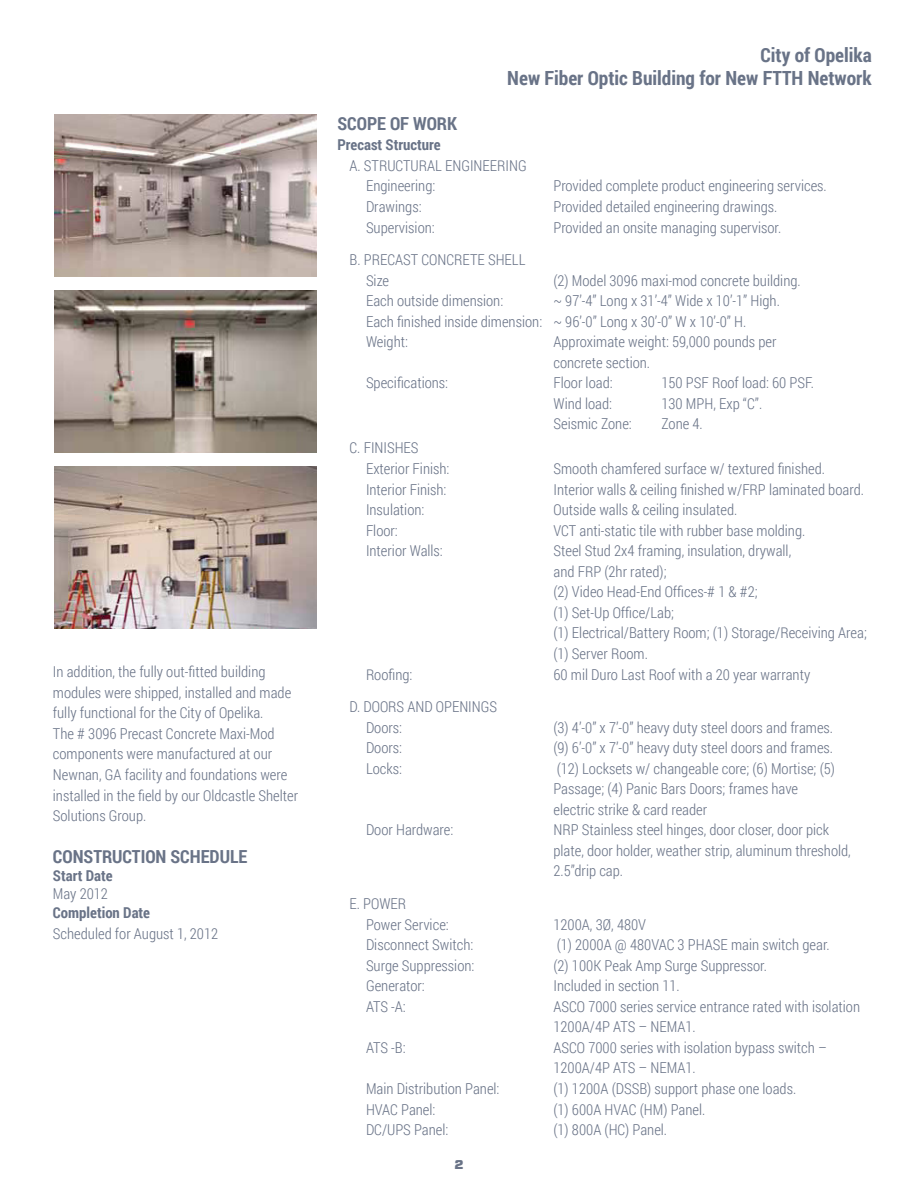
<style>
.page{position:relative;width:918px;height:1188px;background:#fff}
.page>*{position:absolute;margin:0;border:0;box-sizing:border-box;transform-origin:0 0}
.t1{font:700 19.5px/22.5px "Roboto Condensed";color:#697387;text-align:right}
.t2{font:700 18px "Roboto Condensed";color:#697387}
.t3{font:300 15px/20.5px "Roboto Condensed";color:#697387}
.t4{font:700 15px "Roboto Condensed";color:#697387}
.t5{font:900 12.75px "Forza";color:#697387}
</style>
<div class="page">
<img style="left:55px;top:114px;width:261px;height:163px">
<img style="left:55px;top:290px;width:261px;height:163px">
<img style="left:55px;top:466px;width:261px;height:163px">
<p class="t3" style="left:53px;top:661px;width:247px">In addition, the fully out-fitted building modules were shipped, installed and made fully functional for the City of Opelika.<br>The # 3096 Precast Concrete Maxi-Mod components were manufactured at our Newnan, GA facility and foundations were installed in the field by our Oldcastle Shelter Solutions Group.</p>
<p class="t2" style="left:53px;top:844px;width:196px">CONSTRUCTION SCHEDULE</p>
<p class="t4" style="left:53px;top:865px;width:61px">Start Date</p>
<p class="t3" style="left:53px;top:883px;width:57px">May 2012</p>
<p class="t4" style="left:53px;top:902px;width:99px">Completion Date</p>
<p class="t3" style="left:53px;top:922px;width:167px">Scheduled for August 1, 2012</p>
<h1 class="t1" style="left:507px;top:43px;width:366px">City of Opelika<br>New Fiber Optic Building for New FTTH Network</h1>
<p class="t2" style="left:338px;top:111px;width:121px">SCOPE OF WORK</p>
<p class="t4" style="left:338px;top:134px;width:105px">Precast Structure</p>
<p class="t3" style="left:366px;top:155px;width:162px;text-indent:-16px">A. STRUCTURAL ENGINEERING<br>Engineering:</p>
<p class="t3" style="left:554px;top:175px;width:275px">Provided complete product engineering services.</p>
<p class="t3" style="left:366px;top:196px;width:57px">Drawings:</p>
<p class="t3" style="left:554px;top:196px;width:225px">Provided detailed engineering drawings.</p>
<p class="t3" style="left:366px;top:216px;width:70px">Supervision:</p>
<p class="t3" style="left:554px;top:216px;width:229px">Provided an onsite managing supervisor.</p>
<p class="t3" style="left:366px;top:249px;width:161px;text-indent:-16px">B. PRECAST CONCRETE SHELL<br>Size</p>
<p class="t3" style="left:554px;top:270px;width:249px">(2) Model 3096 maxi-mod concrete building.</p>
<p class="t3" style="left:366px;top:290px;width:415px;text-indent:188px">~ 97’-4” Long x 31’-4” Wide x 10’-1” High.<br>Each finished inside dimension: ~ 96’-0” Long x 30’-0” W x 10’-0” H.<br>Weight:</p>
<p class="t3" style="left:366px;top:290px;width:139px">Each outside dimension:</p>
<p class="t3" style="left:554px;top:331px;width:225px">Approximate weight: 59,000 pounds per concrete section.</p>
<p class="t3" style="left:366px;top:372px;width:84px">Specifications:</p>
<p class="t3" style="left:554px;top:372px;width:61px">Floor load:</p>
<p class="t3" style="left:662px;top:372px;width:154px">150 PSF Roof load: 60 PSF.</p>
<p class="t3" style="left:554px;top:393px;width:60px">Wind load:</p>
<p class="t3" style="left:662px;top:393px;width:102px">130 MPH, Exp “C”.</p>
<p class="t3" style="left:554px;top:413px;width:80px">Seismic Zone:</p>
<p class="t3" style="left:662px;top:413px;width:43px">Zone 4.</p>
<p class="t3" style="left:366px;top:437px;width:85px;text-indent:-16px">C. FINISHES<br>Exterior Finish:</p>
<p class="t3" style="left:554px;top:458px;width:273px">Smooth chamfered surface w/ textured finished.</p>
<p class="t3" style="left:366px;top:478px;width:82px">Interior Finish:</p>
<p class="t3" style="left:554px;top:478px;width:312px">Interior walls &amp; ceiling finished w/FRP laminated board.</p>
<p class="t3" style="left:366px;top:499px;width:60px">Insulation:</p>
<p class="t3" style="left:554px;top:499px;width:185px">Outside walls &amp; ceiling insulated.</p>
<p class="t3" style="left:366px;top:520px;width:33px">Floor:</p>
<p class="t3" style="left:554px;top:520px;width:253px">VCT anti-static tile with rubber base molding.</p>
<p class="t3" style="left:366px;top:540px;width:78px">Interior Walls:</p>
<p class="t3" style="left:554px;top:540px;width:315px">Steel Stud 2x4 framing, insulation, drywall,<br>and FRP (2hr rated);<br>(2) Video Head-End Offices-# 1 &amp; #2;<br>(1) Set-Up Office/Lab;<br>(1) Electrical/Battery Room; (1) Storage/Receiving Area; (1) Server Room.</p>
<p class="t3" style="left:366px;top:663px;width:48px">Roofing:</p>
<p class="t3" style="left:554px;top:663px;width:258px">60 mil Duro Last Roof with a 20 year warranty</p>
<p class="t3" style="left:366px;top:696px;width:133px;text-indent:-16px">D. DOORS AND OPENINGS<br>Doors:</p>
<p class="t3" style="left:554px;top:717px;width:281px">(3) 4’-0” x 7’-0” heavy duty steel doors and frames.</p>
<p class="t3" style="left:366px;top:737px;width:38px">Doors:</p>
<p class="t3" style="left:554px;top:737px;width:281px">(9) 6’-0” x 7’-0” heavy duty steel doors and frames.</p>
<p class="t3" style="left:366px;top:758px;width:38px">Locks:</p>
<p class="t3" style="left:554px;top:758px;width:283px">(12) Locksets w/ changeable core; (6) Mortise; (5)<br>Passage; (4) Panic Bars Doors; frames have electric strike &amp; card reader</p>
<p class="t3" style="left:366px;top:819px;width:89px">Door Hardware:</p>
<p class="t3" style="left:554px;top:819px;width:299px">NRP Stainless steel hinges, door closer, door pick plate, door holder, weather strip, aluminum threshold,<br>2.5”drip cap.</p>
<p class="t3" style="left:366px;top:893px;width:84px;text-indent:-16px">E. POWER<br>Power Service:</p>
<p class="t3" style="left:554px;top:913px;width:94px">1200A, 3Ø, 480V</p>
<p class="t3" style="left:366px;top:934px;width:109px">Disconnect Switch:</p>
<p class="t3" style="left:557px;top:934px;width:275px">(1) 2000A @ 480VAC 3 PHASE main switch gear.</p>
<p class="t3" style="left:366px;top:955px;width:110px">Surge Suppression:</p>
<p class="t3" style="left:554px;top:955px;width:215px">(2) 100K Peak Amp Surge Suppressor.</p>
<p class="t3" style="left:366px;top:975px;width:60px">Generator:</p>
<p class="t3" style="left:554px;top:975px;width:128px">Included in section 11.</p>
<p class="t3" style="left:366px;top:996px;width:41px">ATS -A:</p>
<p class="t3" style="left:554px;top:996px;width:308px">ASCO 7000 series service entrance rated with isolation<br>1200A/4P ATS – NEMA1.</p>
<p class="t3" style="left:366px;top:1037px;width:41px">ATS -B:</p>
<p class="t3" style="left:554px;top:1037px;width:275px">ASCO 7000 series with isolation bypass switch –<br>1200A/4P ATS – NEMA1.</p>
<p class="t3" style="left:366px;top:1078px;width:135px">Main Distribution Panel:</p>
<p class="t3" style="left:554px;top:1078px;width:244px">(1) 1200A (DSSB) support phase one loads.</p>
<p class="t3" style="left:366px;top:1098px;width:71px">HVAC Panel:</p>
<p class="t3" style="left:554px;top:1098px;width:153px">(1) 600A HVAC (HM) Panel.</p>
<p class="t3" style="left:366px;top:1119px;width:84px">DC/UPS Panel:</p>
<p class="t3" style="left:554px;top:1119px;width:115px">(1) 800A (HC) Panel.</p>
<p class="t5" style="left:454px;top:1156px;width:11px">2</p>
</div>
